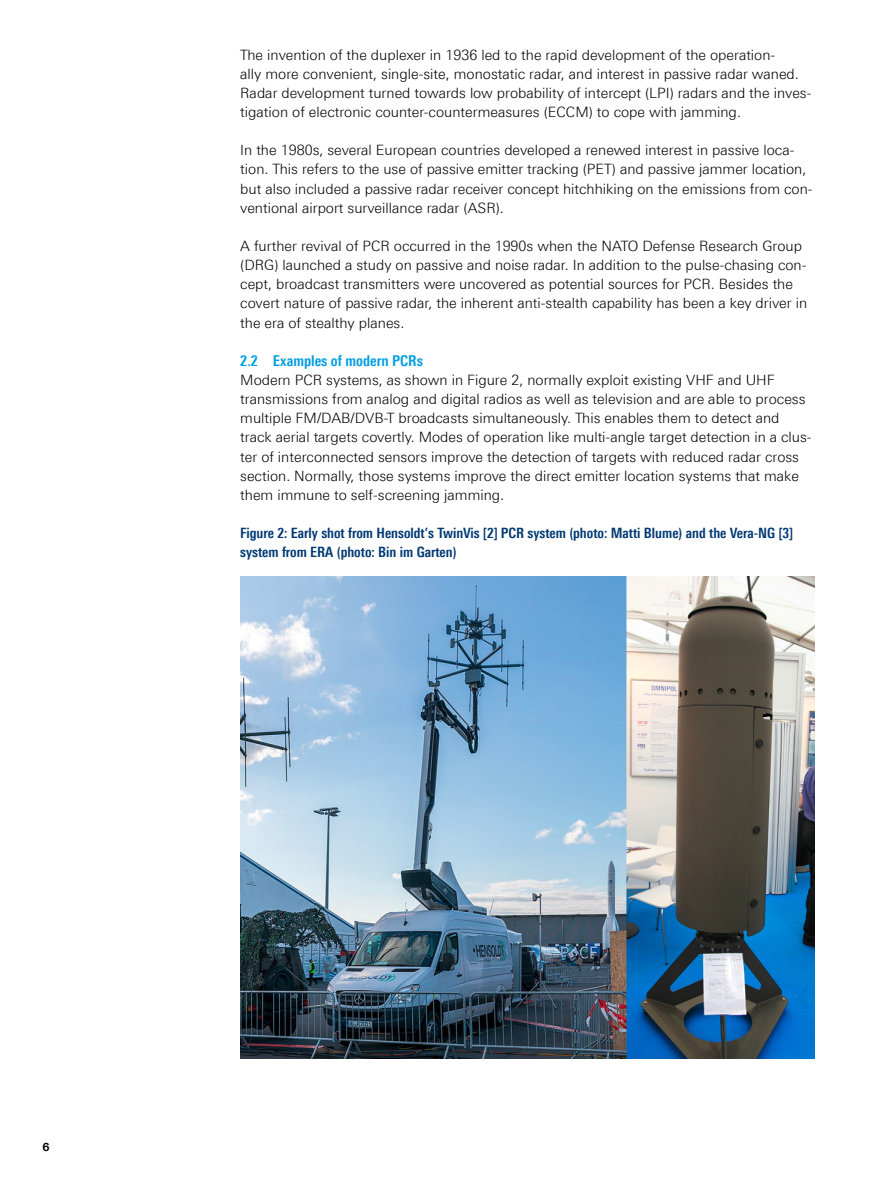
<style>
.page{position:relative;width:893px;height:1191px;background:#fff}
.page>*{position:absolute;margin:0;border:0;box-sizing:border-box;transform-origin:0 0}
.t1{font:700 15px "Linotype Univers 620 Cn";color:#009ee3}
.Haupttext{font:300 14.25px/19.2px "Linotype Univers 330";color:#000}
.Haupttext_ohne_Absta{font:300 14.25px/19.2px "Linotype Univers 330";color:#000}
.t2{font:700 14.25px/19.2px "Linotype Univers 620 Cn";color:#003973}
.t3{font:700 11.25px "Linotype Univers 630";color:#000}
</style>
<div class="page">
<img style="left:240px;top:576px;width:574px;height:482px">
<p class="Haupttext" style="left:240px;top:45px;width:573px">The invention of the duplexer in 1936 led to the rapid development of the operation-<br>ally more convenient, single-site, monostatic radar, and interest in passive radar waned.<br>Radar development turned towards low probability of intercept (LPI) radars and the inves&shy;tigation of electronic counter-countermeasures (ECCM) to cope with jamming.</p>
<p class="Haupttext" style="left:240px;top:140px;width:574px">In the 1980s, several European countries developed a renewed interest in passive loca&shy;tion. This refers to the use of passive emitter tracking (PET) and passive jammer location, but also included a passive radar receiver concept hitchhiking on the emissions from con&shy;ventional airport surveillance radar (ASR).</p>
<p class="Haupttext" style="left:240px;top:236px;width:568px">A further revival of PCR occurred in the 1990s when the NATO Defense Research Group (DRG) launched a study on passive and noise radar. In addition to the pulse-chasing con&shy;cept, broadcast transmitters were uncovered as potential sources for PCR. Besides the covert nature of passive radar, the inherent anti-stealth capability has been a key driver in the era of stealthy planes.</p>
<p class="t1" style="left:240px;top:351px;width:184px">2.2 Examples of modern PCRs</p>
<p class="Haupttext_ohne_Absta" style="left:240px;top:370px;width:573px">Modern PCR systems, as shown in Figure 2, normally exploit existing VHF and UHF transmissions from analog and digital radios as well as television and are able to process multiple FM/DAB/DVB-T broadcasts simultaneously. This enables them to detect and track aerial targets covertly. Modes of operation like multi-angle target detection in a clus&shy;ter of interconnected sensors improve the detection of targets with reduced radar cross section. Normally, those systems improve the direct emitter location systems that make them immune to self-screening jamming.</p>
<p class="t2" style="left:240px;top:523px;width:554px">Figure 2: Early shot from Hensoldt’s TwinVis [2] PCR system (photo: Matti Blume) and the Vera-NG [3] system from ERA (photo: Bin im Garten)</p>
<p class="t3" style="left:43px;top:1139px;width:9px">6</p>
</div>
